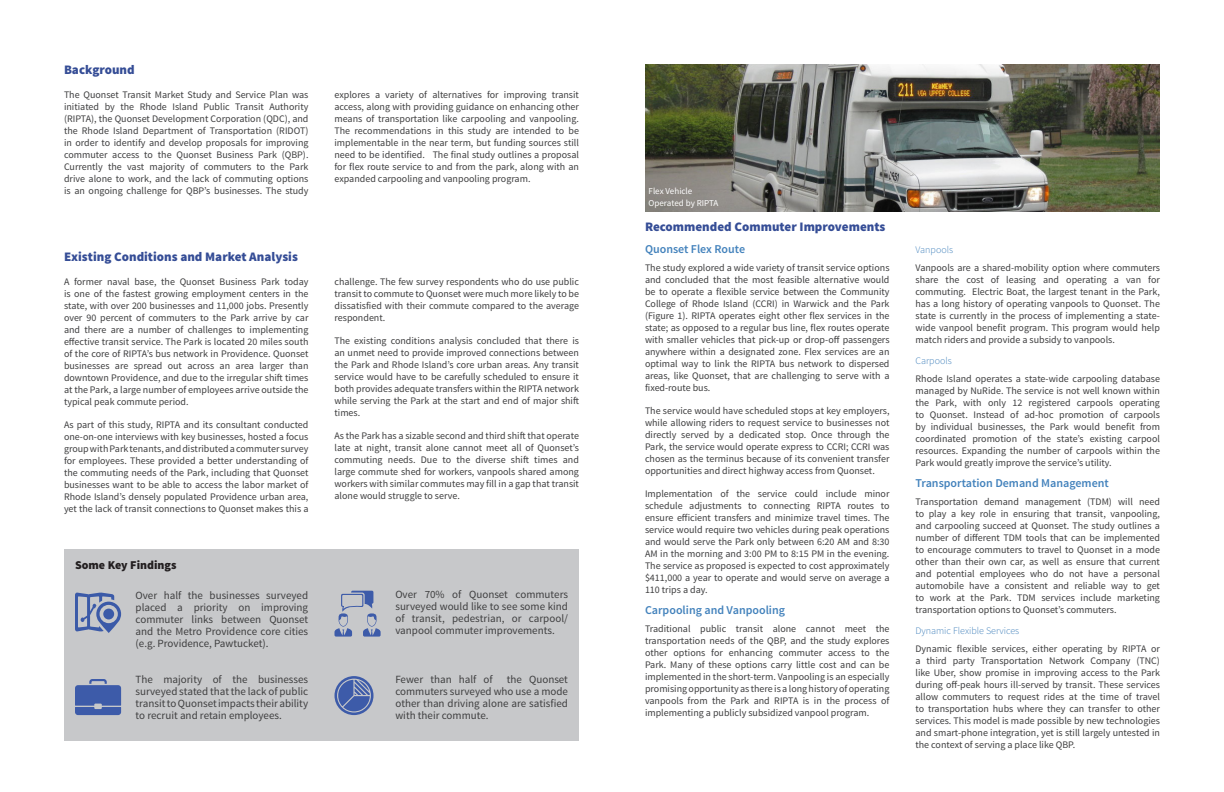
<style>
.page{position:relative;width:1224px;height:792px;background:#fff}
.page>*{position:absolute;margin:0;border:0;box-sizing:border-box;transform-origin:0 0}
.Header1{font:900 13px "Source Sans Pro";color:#354d96}
.Header_2{font:600 12px "Source Sans Pro";color:#4382bc}
.t1{font:900 12px "Source Sans Pro";color:#231f20}
.Paragraph_Style_1{font:11px/12px "Source Sans Pro";color:#3e3e3f;text-align:justify}
.t2{font:10px/12px "Source Sans Pro";color:#3e3e3f;text-align:justify}
.Header3{font:300 10px "Source Sans Pro";color:#4382bc}
.Paragraph_Style_1-2{font:9px/12px "Source Sans Pro";color:#fff}
</style>
<div class="page">
<div style="left:64px;top:549px;width:515px;height:192px;background:#c7c8ca"></div>
<svg style="left:75px;top:593px;width:46px;height:40px"></svg>
<svg style="left:75px;top:679px;width:46px;height:36px"></svg>
<svg style="left:334px;top:591px;width:47px;height:46px"></svg>
<svg style="left:335px;top:676px;width:39px;height:39px"></svg>
<img style="left:645px;top:64px;width:515px;height:148px">
<p class="Header1" style="left:64px;top:61px;width:72px">Background</p>
<p class="t2" style="left:64px;top:89px;width:246px">The Quonset Transit Market Study and Service Plan was initiated by the Rhode Island Public Transit Authority (RIPTA), the Quonset Development Corporation (QDC), and the Rhode Island Department of Transportation (RIDOT) in order to identify and develop proposals for improving commuter access to the Quonset Business Park (QBP).<br>Currently the vast majority of commuters to the Park drive alone to work, and the lack of commuting options is an ongoing challenge for QBP’s businesses. The study</p>
<p class="t2" style="left:334px;top:89px;width:246px">explores a variety of alternatives for improving transit access, along with providing guidance on enhancing other means of transportation like carpooling and vanpooling.<br>The recommendations in this study are intended to be implementable in the near term, but funding sources still need to be identified. The final study outlines a proposal for flex route service to and from the park, along with an expanded carpooling and vanpooling program.</p>
<p class="Header1" style="left:64px;top:248px;width:235px">Existing Conditions and Market Analysis</p>
<p class="t2" style="left:64px;top:276px;width:246px">A former naval base, the Quonset Business Park today is one of the fastest growing employment centers in the state, with over 200 businesses and 11,000 jobs. Presently over 90 percent of commuters to the Park arrive by car and there are a number of challenges to implementing effective transit service. The Park is located 20 miles south of the core of RIPTA’s bus network in Providence. Quonset businesses are spread out across an area larger than downtown Providence, and due to the irregular shift times at the Park, a large number of employees arrive outside the typical peak commute period.</p>
<p class="t2" style="left:64px;top:419px;width:246px">As part of this study, RIPTA and its consultant conducted one-on-one interviews with key businesses, hosted a focus group with Park tenants, and distributed a commuter survey for employees. These provided a better understanding of the commuting needs of the Park, including that Quonset businesses want to be able to access the labor market of Rhode Island’s densely populated Providence urban area, yet the lack of transit connections to Quonset makes this a</p>
<p class="t1" style="left:75px;top:557px;width:103px">Some Key Findings</p>
<p class="Paragraph_Style_1" style="left:136px;top:589px;width:174px">Over half the businesses surveyed placed a priority on improving commuter links between Quonset and the Metro Providence core cities (e.g. Providence, Pawtucket).</p>
<p class="Paragraph_Style_1" style="left:136px;top:674px;width:174px">The majority of the businesses surveyed stated that the lack of public transit to Quonset impacts their ability to recruit and retain employees.</p>
<p class="t2" style="left:334px;top:276px;width:246px">challenge. The few survey respondents who do use public transit to commute to Quonset were much more likely to be dissatisfied with their commute compared to the average respondent.</p>
<p class="t2" style="left:334px;top:335px;width:246px">The existing conditions analysis concluded that there is an unmet need to provide improved connections between the Park and Rhode Island’s core urban areas. Any transit service would have to be carefully scheduled to ensure it both provides adequate transfers within the RIPTA network while serving the Park at the start and end of major shift times.</p>
<p class="t2" style="left:334px;top:430px;width:246px">As the Park has a sizable second and third shift that operate late at night, transit alone cannot meet all of Quonset’s commuting needs. Due to the diverse shift times and large commute shed for workers, vanpools shared among workers with similar commutes may fill in a gap that transit alone would struggle to serve.</p>
<p class="Paragraph_Style_1" style="left:395px;top:589px;width:174px">Over 70% of Quonset commuters surveyed would like to see some kind of transit, pedestrian, or carpool/ vanpool commuter improvements.</p>
<p class="Paragraph_Style_1" style="left:395px;top:674px;width:99px">Fewer than half of</p>
<p class="Paragraph_Style_1" style="left:395px;top:674px;width:174px;text-indent:111px">the Quonset commuters surveyed who use a mode other than driving alone are satisfied with their commute.</p>
<p class="Paragraph_Style_1-2" style="left:649px;top:185px;width:71px">Flex Vehicle<br>Operated by RIPTA</p>
<p class="Header1" style="left:645px;top:218px;width:242px">Recommended Commuter Improvements</p>
<p class="Header_2" style="left:645px;top:242px;width:102px">Quonset Flex Route</p>
<p class="t2" style="left:645px;top:262px;width:246px">The study explored a wide variety of transit service options and concluded that the most feasible alternative would be to operate a flexible service between the Community College of Rhode Island (CCRI) in Warwick and the Park (Figure 1). RIPTA operates eight other flex services in the state; as opposed to a regular bus line, flex routes operate with smaller vehicles that pick-up or drop-off passengers anywhere within a designated zone. Flex services are an optimal way to link the RIPTA bus network to dispersed areas, like Quonset, that are challenging to serve with a fixed-route bus.</p>
<p class="t2" style="left:645px;top:405px;width:246px">The service would have scheduled stops at key employers, while allowing riders to request service to businesses not directly served by a dedicated stop. Once through the Park, the service would operate express to CCRI; CCRI was chosen as the terminus because of its convenient transfer opportunities and direct highway access from Quonset.</p>
<p class="t2" style="left:645px;top:488px;width:246px">Implementation of the service could include minor schedule adjustments to connecting RIPTA routes to ensure efficient transfers and minimize travel times. The service would require two vehicles during peak operations and would serve the Park only between 6:20 AM and 8:30<br>AM in the morning and 3:00 PM to 8:15 PM in the evening.<br>The service as proposed is expected to cost approximately $411,000 a year to operate and would serve on average a 110 trips a day.</p>
<p class="Header_2" style="left:645px;top:603px;width:142px">Carpooling and Vanpooling</p>
<p class="t2" style="left:645px;top:623px;width:246px">Traditional public transit alone cannot meet the transportation needs of the QBP, and the study explores other options for enhancing commuter access to the Park. Many of these options carry little cost and can be implemented in the short-term. Vanpooling is an especially promising opportunity as there is a long history of operating vanpools from the Park and RIPTA is in the process of implementing a publicly subsidized vanpool program.</p>
<p class="Header3" style="left:916px;top:244px;width:39px">Vanpools</p>
<p class="t2" style="left:916px;top:262px;width:246px">Vanpools are a shared-mobility option where commuters share the cost of leasing and operating a van for commuting. Electric Boat, the largest tenant in the Park, has a long history of operating vanpools to Quonset. The state is currently in the process of implementing a state&shy;wide vanpool benefit program. This program would help match riders and provide a subsidy to vanpools.</p>
<p class="Header3" style="left:916px;top:355px;width:38px">Carpools</p>
<p class="t2" style="left:916px;top:373px;width:246px">Rhode Island operates a state-wide carpooling database managed by NuRide. The service is not well known within the Park, with only 12 registered carpools operating to Quonset. Instead of ad-hoc promotion of carpools by individual businesses, the Park would benefit from coordinated promotion of the state’s existing carpool resources. Expanding the number of carpools within the Park would greatly improve the service’s utility.</p>
<p class="Header_2" style="left:916px;top:476px;width:195px">Transportation Demand Management</p>
<p class="t2" style="left:916px;top:496px;width:246px">Transportation demand management (TDM) will need to play a key role in ensuring that transit, vanpooling, and carpooling succeed at Quonset. The study outlines a number of different TDM tools that can be implemented to encourage commuters to travel to Quonset in a mode other than their own car, as well as ensure that current and potential employees who do not have a personal automobile have a consistent and reliable way to get to work at the Park. TDM services include marketing transportation options to Quonset’s commuters.</p>
<p class="Header3" style="left:916px;top:625px;width:105px">Dynamic Flexible Services</p>
<p class="t2" style="left:916px;top:643px;width:246px">Dynamic flexible services, either operating by RIPTA or a third party Transportation Network Company (TNC) like Uber, show promise in improving access to the Park during off-peak hours ill-served by transit. These services allow commuters to request rides at the time of travel to transportation hubs where they can transfer to other services. This model is made possible by new technologies and smart-phone integration, yet is still largely untested in the context of serving a place like QBP.</p>
</div>
